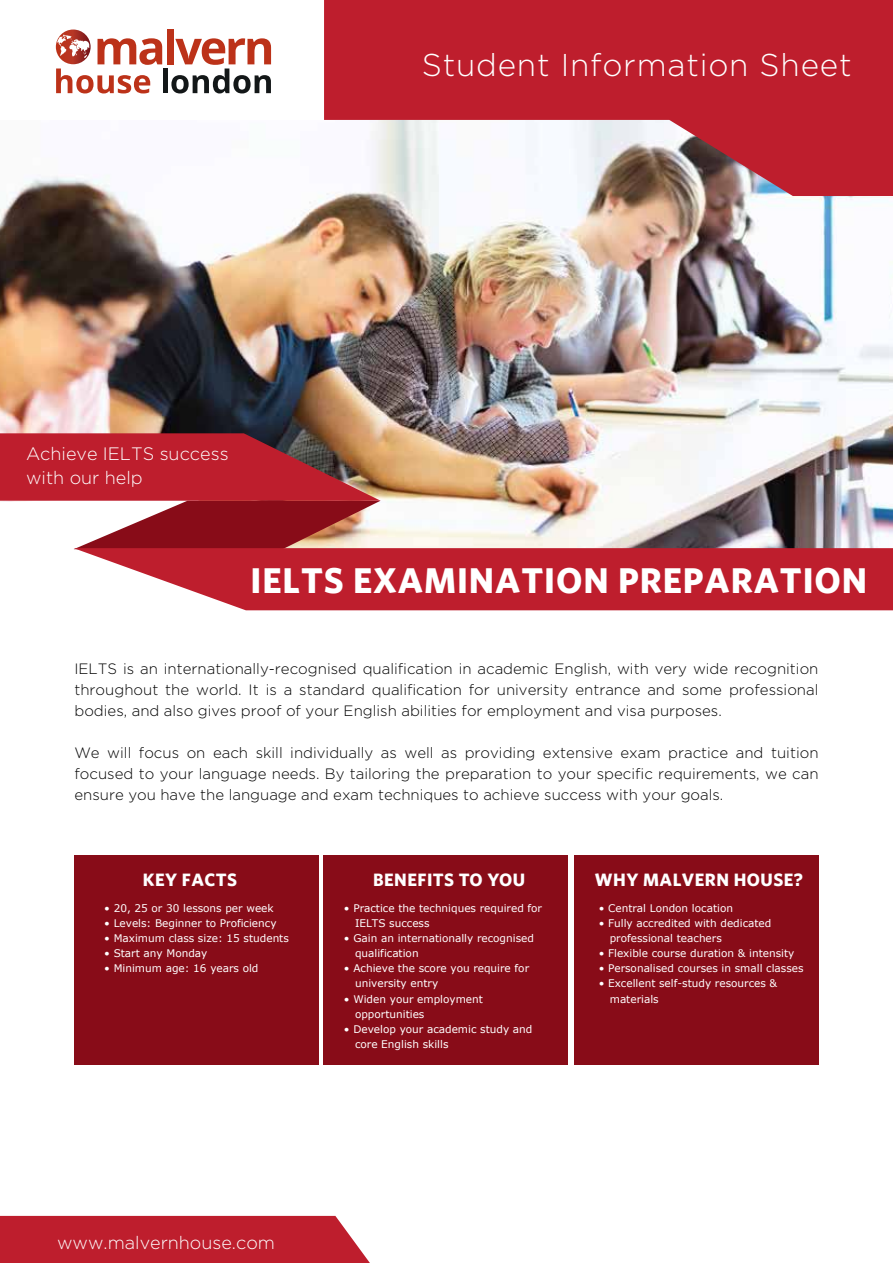
<style>
.page{position:relative;width:893px;height:1263px;background:#fff}
.page>*{position:absolute;margin:0;border:0;box-sizing:border-box;transform-origin:0 0}
.t1{font:700 36px "Whitney";letter-spacing:.025em;color:#fff}
.t2{font:300 31.5px "Gotham";letter-spacing:.025em;color:#fff}
.t3{font:300 18px/24px "Gotham";color:#fff}
.t4{font:700 18px "Whitney";letter-spacing:.025em;color:#fff}
.t5{font:300 15px/21px "Gotham";color:#010101;text-align:justify}
.t6{font:10.5px/15.1px "Verdana";color:#fff}
</style>
<div class="page">
<img style="left:0;top:176px;width:893px;height:372px">
<svg style="left:0;top:433px;width:381px;height:115px;background:#b64a50"></svg>
<svg style="left:74px;top:548px;width:819px;height:62px;background:#c43543"></svg>
<svg style="left:324px;top:0;width:569px;height:196px;fill:#be1e2d"></svg>
<div style="left:0;top:1216px;width:370px;height:47px;background:#be1e2d"></div>
<div style="left:167px;top:29px;width:7px;height:35px;background:#bc3219"></div>
<hr style="left:163px;top:68px;width:4px;height:25px;background:#131718">
<svg style="left:171px;top:38px;width:100px;height:55px"></svg>
<svg style="left:56px;top:30px;width:35px;height:34px"></svg>
<svg style="left:56px;top:35px;width:106px;height:58px"></svg>
<div style="left:74px;top:856px;width:245px;height:209px;background:#880c18"></div>
<div style="left:324px;top:856px;width:244px;height:209px;background:#880c18"></div>
<div style="left:574px;top:856px;width:244px;height:209px;background:#880c18"></div>
<h2 class="t2" style="left:422px;top:44px;width:431px">Student Information Sheet</h2>
<h3 class="t3" style="left:26px;top:442px;width:204px">Achieve IELTS success with our help</h3>
<h1 class="t1" style="left:251px;top:559px;width:618px">IELTS EXAMINATION PREPARATION</h1>
<p class="t5" style="left:74px;top:658px;width:745px">IELTS is an internationally-recognised qualification in academic English, with very wide recognition throughout the world. It is a standard qualification for university entrance and some professional bodies, and also gives proof of your English abilities for employment and visa purposes.</p>
<p class="t5" style="left:74px;top:742px;width:746px">We will focus on each skill individually as well as providing extensive exam practice and tuition focused to your language needs. By tailoring the preparation to your specific requirements, we can ensure you have the language and exam techniques to achieve success with your goals.</p>
<h3 class="t4" style="left:143px;top:869px;width:96px">KEY FACTS</h3>
<p class="t6" style="left:104px;top:901px;width:171px">• 20, 25 or 30 lessons per week</p>
<p class="t6" style="left:104px;top:916px;width:174px">• Levels: Beginner to Proficiency</p>
<p class="t6" style="left:104px;top:931px;width:186px">• Maximum class size: 15 students</p>
<p class="t6" style="left:104px;top:946px;width:105px">• Start any Monday</p>
<p class="t6" style="left:104px;top:961px;width:156px">• Minimum age: 16 years old</p>
<h3 class="t4" style="left:373px;top:869px;width:153px">BENEFITS TO YOU</h3>
<p class="t6" style="left:355px;top:901px;width:189px;text-indent:-11px">• Practice the techniques required for<br>IELTS success</p>
<p class="t6" style="left:355px;top:931px;width:180px;text-indent:-11px">• Gain an internationally recognised qualification</p>
<p class="t6" style="left:355px;top:961px;width:176px;text-indent:-11px">• Achieve the score you require for university entry</p>
<p class="t6" style="left:355px;top:991px;width:129px;text-indent:-11px">• Widen your employment opportunities</p>
<p class="t6" style="left:355px;top:1021px;width:179px;text-indent:-11px">• Develop your academic study and core English skills</p>
<h3 class="t4" style="left:595px;top:869px;width:210px">WHY MALVERN HOUSE?</h3>
<p class="t6" style="left:599px;top:901px;width:136px">• Central London location</p>
<p class="t6" style="left:610px;top:916px;width:163px;text-indent:-11px">• Fully accredited with dedicated professional teachers</p>
<p class="t6" style="left:599px;top:946px;width:197px">• Flexible course duration &amp; intensity</p>
<p class="t6" style="left:599px;top:961px;width:206px">• Personalised courses in small classes</p>
<p class="t6" style="left:610px;top:976px;width:169px;text-indent:-11px">• Excellent self-study resources &amp; materials</p>
<h3 class="t3" style="left:57px;top:1230px;width:219px">www.malvernhouse.com</h3>
</div>
